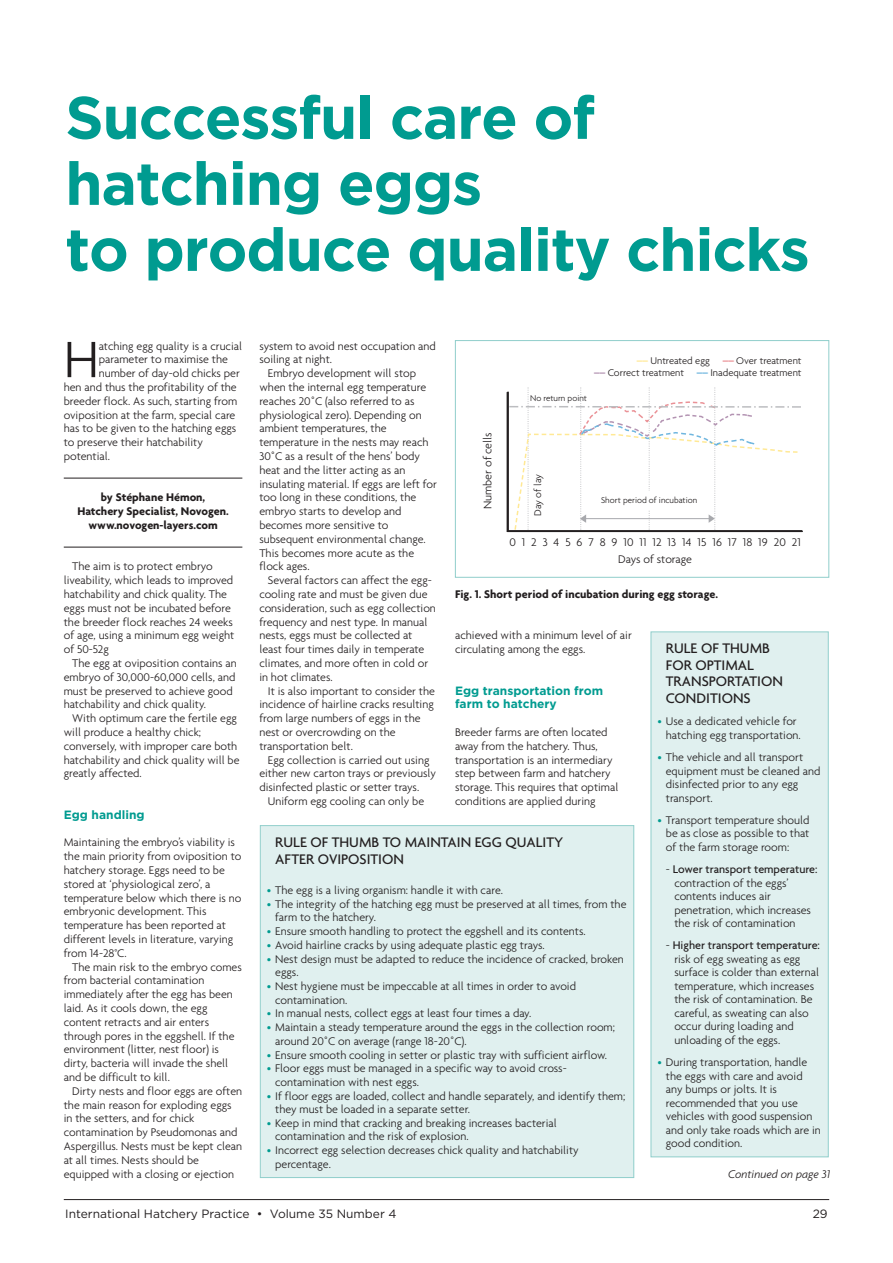
<style>
.page{position:relative;width:893px;height:1263px;background:#fff}
.page>*{position:absolute;margin:0;border:0;box-sizing:border-box;transform-origin:0 0}
.t1{font:700 60px/66px "Gotham";letter-spacing:-.02em;color:#009b90}
.t2{font:300 55.2px "Agenda";color:#231f20}
.t3{font:500 15px/16.5px "Agenda";color:#231f20}
.t4{font:300 12px/13.8px "Agenda";color:#231f20}
.t5{font:700 12px/13.8px "Agenda";color:#231f20;text-align:center}
.t6{font:12px "Gotham";color:#231f20}
.t7{font:700 12px/13.8px "Gotham";color:#009b90}
.t8{font:italic 300 12px "Agenda";color:#231f20}
.t9{font:300 10.5px/12.3px "Agenda";color:#231f20;text-align:right}
.t10{font:300 9px "Agenda";color:#231f20}
.s1{font-weight:700;color:#ffe995}
.s2{font-weight:700;color:#ea9196}
.s3{font-weight:700;color:#b393b2}
.s4{font-weight:700;color:#6fb6df}
.s5{color:#009b90}
.s6{font-weight:500}
</style>
<div class="page">
<hr style="left:64px;top:1199px;width:765px;height:1px;background:#231f20">
<hr style="left:64px;top:478px;width:178px;height:1px;background:#231f20">
<hr style="left:64px;top:547px;width:178px;height:1px;background:#231f20">
<div style="left:455px;top:340px;width:374px;height:238px;border:1px solid #90cecb"></div>
<div style="left:651px;top:632px;width:177px;height:524px;background:#e0f0ef"></div>
<div style="left:651px;top:631px;width:178px;height:526px;border:1px solid #90cecb"></div>
<div style="left:261px;top:826px;width:372px;height:351px;background:#e0f0ef"></div>
<div style="left:260px;top:825px;width:374px;height:353px;border:1px solid #90cecb"></div>
<svg style="left:506px;top:387px;width:297px;height:146px"></svg>
<p class="t1" style="left:65px;top:89px;width:531px">Successful care of hatching eggs</p>
<p class="t1" style="left:65px;top:221px;width:746px">to produce quality chicks</p>
<p class="t2" style="left:64px;top:338px;width:37px">H</p>
<p class="t4" style="left:99px;top:340px;width:145px">atching egg quality is a crucial</p>
<p class="t4" style="left:99px;top:354px;width:131px">parameter to maximise the</p>
<p class="t4" style="left:99px;top:367px;width:143px">number of day-old chicks per</p>
<p class="t4" style="left:64px;top:381px;width:174px">hen and thus the profitability of the</p>
<p class="t4" style="left:64px;top:395px;width:175px">breeder flock. As such, starting from</p>
<p class="t4" style="left:64px;top:409px;width:173px">oviposition at the farm, special care</p>
<p class="t4" style="left:64px;top:423px;width:174px">has to be given to the hatching eggs</p>
<p class="t4" style="left:64px;top:436px;width:141px">to preserve their hatchability</p>
<p class="t4" style="left:64px;top:450px;width:48px">potential.</p>
<p class="t5" style="left:77px;top:491px;width:153px">by Stéphane Hémon,<br>Hatchery Specialist, Novogen. www.novogen-layers.com</p>
<p class="t4" style="left:64px;top:561px;width:172px;text-indent:9px">The aim is to protect embryo liveability, which leads to improved hatchability and chick quality. The eggs must not be incubated before the breeder flock reaches 24 weeks of age, using a minimum egg weight of 50-52g</p>
<p class="t4" style="left:64px;top:657px;width:175px;text-indent:9px">The egg at oviposition contains an embryo of 30,000-60,000 cells, and must be preserved to achieve good hatchability and chick quality.</p>
<p class="t4" style="left:64px;top:712px;width:177px;text-indent:9px">With optimum care the fertile egg will produce a healthy chick; conversely, with improper care both hatchability and chick quality will be greatly affected.</p>
<p class="t7" style="left:64px;top:808px;width:82px">Egg handling</p>
<p class="t4" style="left:64px;top:837px;width:179px">Maintaining the embryo’s viability is the main priority from oviposition to hatchery storage. Eggs need to be stored at ‘physiological zero’, a temperature below which there is no embryonic development. This temperature has been reported at different levels in literature, varying from 14-28°C.</p>
<p class="t4" style="left:64px;top:961px;width:180px;text-indent:9px">The main risk to the embryo comes from bacterial contamination immediately after the egg has been laid. As it cools down, the egg content retracts and air enters through pores in the eggshell. If the environment (litter, nest floor) is dirty, bacteria will invade the shell and be difficult to kill.</p>
<p class="t4" style="left:64px;top:1085px;width:180px;text-indent:9px">Dirty nests and floor eggs are often the main reason for exploding eggs in the setters, and for chick contamination by Pseudomonas and Aspergillus. Nests must be kept clean at all times. Nests should be equipped with a closing or ejection</p>
<p class="t4" style="left:259px;top:340px;width:178px">system to avoid nest occupation and soiling at night.</p>
<p class="t4" style="left:259px;top:367px;width:179px;text-indent:9px">Embryo development will stop when the internal egg temperature reaches 20˚C (also referred to as physiological zero). Depending on ambient temperatures, the temperature in the nests may reach<br>30˚C as a result of the hens’ body heat and the litter acting as an insulating material. If eggs are left for too long in these conditions, the embryo starts to develop and becomes more sensitive to subsequent environmental change.<br>This becomes more acute as the flock ages.</p>
<p class="t4" style="left:259px;top:574px;width:178px;text-indent:9px">Several factors can affect the egg&shy;cooling rate and must be given due consideration, such as egg collection frequency and nest type. In manual nests, eggs must be collected at least four times daily in temperate climates, and more often in cold or in hot climates.</p>
<p class="t4" style="left:259px;top:685px;width:177px;text-indent:9px">It is also important to consider the incidence of hairline cracks resulting from large numbers of eggs in the nest or overcrowding on the transportation belt.</p>
<p class="t4" style="left:259px;top:754px;width:178px;text-indent:9px">Egg collection is carried out using either new carton trays or previously disinfected plastic or setter trays.</p>
<p class="t4" style="left:268px;top:795px;width:158px">Uniform egg cooling can only be</p>
<p class="t9" style="left:594px;top:355px;width:209px"><span class="s1">––</span> Untreated egg <span class="s2">––</span> Over treatment<br><span class="s3">––</span> Correct treatment <span class="s4">––</span> Inadequate treatment</p>
<p class="t10" style="left:530px;top:395px;width:58px">No return point</p>
<p class="t4" style="left:482px;top:509px;width:79px;rotate:-90deg">Number of cells</p>
<p class="t9" style="left:532px;top:516px;width:43px;rotate:-90deg">Day of lay</p>
<p class="t10" style="left:601px;top:496px;width:98px">Short period of incubation</p>
<p class="t4" style="left:509px;top:537px;width:293px">0 1 2 3 4 5 6 7 8 9 10 11 12 13 14 15 16 17 18 19 20 21</p>
<p class="t4" style="left:618px;top:553px;width:75px">Days of storage</p>
<p class="t5" style="left:455px;top:588px;width:264px">Fig. 1. Short period of incubation during egg storage.</p>
<p class="t4" style="left:455px;top:630px;width:178px">achieved with a minimum level of air circulating among the eggs.</p>
<p class="t7" style="left:455px;top:684px;width:150px">Egg transportation from farm to hatchery</p>
<p class="t4" style="left:455px;top:726px;width:165px">Breeder farms are often located away from the hatchery. Thus, transportation is an intermediary step between farm and hatchery storage. This requires that optimal conditions are applied during</p>
<p class="t3" style="left:666px;top:642px;width:119px">RULE OF THUMB<br>FOR OPTIMAL<br>TRANSPORTATION<br>CONDITIONS</p>
<p class="t4" style="left:666px;top:716px;width:136px;text-indent:-9px"><span class="s5">•</span> Use a dedicated vehicle for hatching egg transportation.</p>
<p class="t4" style="left:666px;top:751px;width:156px;text-indent:-9px"><span class="s5">•</span> The vehicle and all transport equipment must be cleaned and disinfected prior to any egg transport.</p>
<p class="t4" style="left:666px;top:814px;width:145px;text-align:justify;text-indent:-9px"><span class="s5">•</span> Transport temperature should be as close as possible to that of the farm storage room:</p>
<p class="t4" style="left:674px;top:863px;width:145px;text-indent:-9px">- <span class="s6">Lower transport temperature: </span>contraction of the eggs’ contents induces air penetration, which increases the risk of contamination</p>
<p class="t4" style="left:674px;top:940px;width:147px;text-indent:-9px">- <span class="s6">Higher transport temperature: </span>risk of egg sweating as egg surface is colder than external temperature, which increases the risk of contamination. Be careful, as sweating can also occur during loading and unloading of the eggs.</p>
<p class="t4" style="left:666px;top:1056px;width:156px;text-indent:-9px"><span class="s5">•</span> During transportation, handle the eggs with care and avoid any bumps or jolts. It is recommended that you use vehicles with good suspension and only take roads which are in good condition.</p>
<p class="t3" style="left:275px;top:835px;width:290px">RULE OF THUMB TO MAINTAIN EGG QUALITY<br>AFTER OVIPOSITION</p>
<p class="t4" style="left:267px;top:884px;width:238px"><span class="s5">•</span> The egg is a living organism: handle it with care.</p>
<p class="t4" style="left:275px;top:898px;width:353px;text-indent:-9px"><span class="s5">•</span> The integrity of the hatching egg must be preserved at all times, from the farm to the hatchery.</p>
<p class="t4" style="left:267px;top:925px;width:321px"><span class="s5">•</span> Ensure smooth handling to protect the eggshell and its contents.</p>
<p class="t4" style="left:267px;top:939px;width:280px"><span class="s5">•</span> Avoid hairline cracks by using adequate plastic egg trays.</p>
<p class="t4" style="left:275px;top:953px;width:350px;text-indent:-9px"><span class="s5">•</span> Nest design must be adapted to reduce the incidence of cracked, broken eggs.</p>
<p class="t4" style="left:275px;top:980px;width:302px;text-indent:-9px"><span class="s5">•</span> Nest hygiene must be impeccable at all times in order to avoid contamination.</p>
<p class="t4" style="left:267px;top:1007px;width:266px"><span class="s5">•</span> In manual nests, collect eggs at least four times a day.</p>
<p class="t4" style="left:275px;top:1021px;width:341px;text-indent:-9px"><span class="s5">•</span> Maintain a steady temperature around the eggs in the collection room; around 20˚C on average (range 18-20˚C).</p>
<p class="t4" style="left:267px;top:1049px;width:342px"><span class="s5">•</span> Ensure smooth cooling in setter or plastic tray with sufficient airflow.</p>
<p class="t4" style="left:275px;top:1063px;width:293px;text-indent:-9px"><span class="s5">•</span> Floor eggs must be managed in a specific way to avoid cross&shy;contamination with nest eggs.</p>
<p class="t4" style="left:275px;top:1090px;width:352px;text-indent:-9px"><span class="s5">•</span> If floor eggs are loaded, collect and handle separately, and identify them; they must be loaded in a separate setter.</p>
<p class="t4" style="left:275px;top:1117px;width:283px;text-indent:-9px"><span class="s5">•</span> Keep in mind that cracking and breaking increases bacterial contamination and the risk of explosion.</p>
<p class="t4" style="left:275px;top:1144px;width:305px;text-indent:-9px"><span class="s5">•</span> Incorrect egg selection decreases chick quality and hatchability percentage.</p>
<p class="t8" style="left:728px;top:1169px;width:104px">Continued on page 31</p>
<p class="t6" style="left:65px;top:1209px;width:333px">International Hatchery Practice • Volume 35 Number 4</p>
<p class="t6" style="left:813px;top:1209px;width:16px">29</p>
</div>
